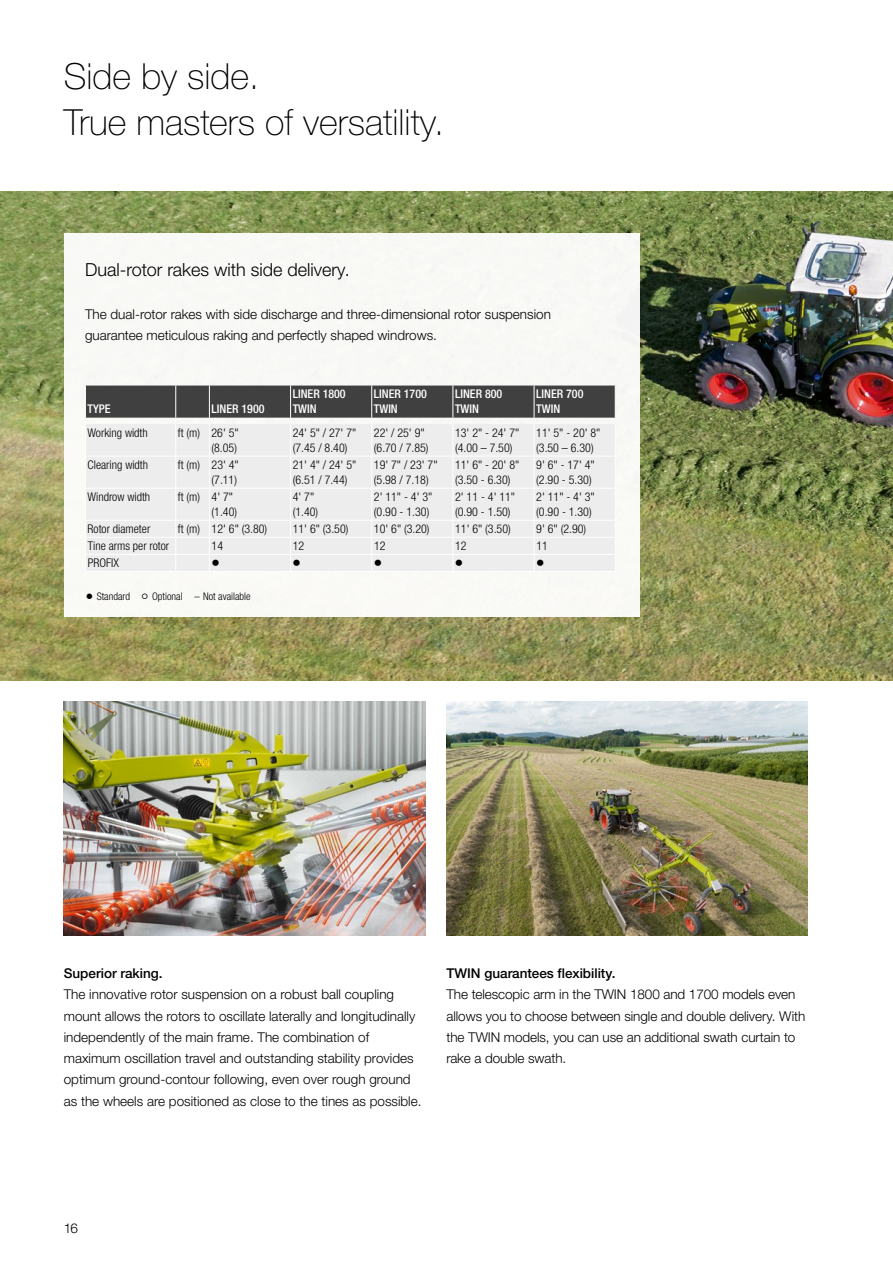
<style>
.page{position:relative;width:893px;height:1263px;background:#fff}
.page>*{position:absolute;margin:0;border:0;box-sizing:border-box;transform-origin:0 0}
.t1{font:100 36px/45px "CLAAS Helvetica Neue";color:#000}
.t2{font:300 18px "CLAAS Helvetica Neue";color:#000}
.t3{font:300 13.5px/21.3px "CLAAS Helvetica Neue";color:#000}
.t4{font:500 13.5px "CLAAS Helvetica Neue";color:#000}
.t5{font:300 condensed 12px/15px "CLAAS Helvetica Neue";color:#000}
.t6{font:500 condensed 12px/15px "CLAAS Helvetica Neue";color:#fff}
.t7{font:300 condensed 10.5px "CLAAS Helvetica Neue";color:#000}
</style>
<div class="page">
<img style="left:0;top:191px;width:893px;height:489px">
<div style="left:64px;top:233px;width:575px;height:384px;background:#f8f9f6"></div>
<div style="left:86px;top:386px;width:529px;height:32px;background:#404040"></div>
<div style="left:86px;top:424px;width:528px;height:147px;background:#ededed"></div>
<hr style="left:175px;top:386px;width:1px;height:32px;background:#fff">
<hr style="left:209px;top:386px;width:1px;height:32px;background:#fff">
<hr style="left:290px;top:386px;width:1px;height:32px;background:#fff">
<hr style="left:371px;top:386px;width:1px;height:32px;background:#fff">
<hr style="left:453px;top:386px;width:1px;height:32px;background:#fff">
<hr style="left:534px;top:386px;width:1px;height:32px;background:#fff">
<hr style="left:615px;top:386px;width:1px;height:32px;background:#fff">
<hr style="left:85px;top:424px;width:1px;height:32px;background:#fff">
<hr style="left:85px;top:456px;width:1px;height:32px;background:#fff">
<hr style="left:85px;top:488px;width:1px;height:32px;background:#fff">
<hr style="left:85px;top:386px;width:1px;height:32px;background:#fff">
<hr style="left:175px;top:424px;width:1px;height:32px;background:#fff">
<hr style="left:209px;top:424px;width:1px;height:32px;background:#fff">
<hr style="left:290px;top:424px;width:1px;height:32px;background:#fff">
<hr style="left:371px;top:424px;width:1px;height:32px;background:#fff">
<hr style="left:453px;top:424px;width:1px;height:32px;background:#fff">
<hr style="left:534px;top:424px;width:1px;height:32px;background:#fff">
<hr style="left:615px;top:424px;width:1px;height:32px;background:#fff">
<hr style="left:85px;top:456px;width:91px;height:1px;background:#fff">
<hr style="left:176px;top:456px;width:33px;height:1px;background:#fff">
<hr style="left:175px;top:456px;width:1px;height:32px;background:#fff">
<hr style="left:209px;top:456px;width:82px;height:1px;background:#fff">
<hr style="left:291px;top:456px;width:81px;height:1px;background:#fff">
<hr style="left:372px;top:456px;width:81px;height:1px;background:#fff">
<hr style="left:453px;top:456px;width:81px;height:1px;background:#fff">
<hr style="left:534px;top:456px;width:82px;height:1px;background:#fff">
<hr style="left:615px;top:456px;width:1px;height:32px;background:#fff">
<hr style="left:209px;top:456px;width:1px;height:32px;background:#fff">
<hr style="left:290px;top:456px;width:1px;height:32px;background:#fff">
<hr style="left:371px;top:456px;width:1px;height:32px;background:#fff">
<hr style="left:453px;top:456px;width:1px;height:32px;background:#fff">
<hr style="left:534px;top:456px;width:1px;height:32px;background:#fff">
<hr style="left:85px;top:488px;width:91px;height:1px;background:#fff">
<hr style="left:176px;top:488px;width:33px;height:1px;background:#fff">
<hr style="left:175px;top:488px;width:1px;height:32px;background:#fff">
<hr style="left:209px;top:488px;width:82px;height:1px;background:#fff">
<hr style="left:291px;top:488px;width:81px;height:1px;background:#fff">
<hr style="left:372px;top:488px;width:81px;height:1px;background:#fff">
<hr style="left:453px;top:488px;width:81px;height:1px;background:#fff">
<hr style="left:534px;top:488px;width:82px;height:1px;background:#fff">
<hr style="left:615px;top:488px;width:1px;height:32px;background:#fff">
<hr style="left:209px;top:488px;width:1px;height:32px;background:#fff">
<hr style="left:290px;top:488px;width:1px;height:32px;background:#fff">
<hr style="left:371px;top:488px;width:1px;height:32px;background:#fff">
<hr style="left:453px;top:488px;width:1px;height:32px;background:#fff">
<hr style="left:534px;top:488px;width:1px;height:32px;background:#fff">
<hr style="left:85px;top:520px;width:91px;height:1px;background:#fff">
<hr style="left:176px;top:520px;width:33px;height:1px;background:#fff">
<hr style="left:209px;top:520px;width:82px;height:1px;background:#fff">
<hr style="left:291px;top:520px;width:81px;height:1px;background:#fff">
<hr style="left:372px;top:520px;width:81px;height:1px;background:#fff">
<hr style="left:453px;top:520px;width:81px;height:1px;background:#fff">
<hr style="left:534px;top:520px;width:82px;height:1px;background:#fff">
<hr style="left:85px;top:537px;width:91px;height:1px;background:#fff">
<hr style="left:176px;top:537px;width:33px;height:1px;background:#fff">
<hr style="left:209px;top:537px;width:82px;height:1px;background:#fff">
<hr style="left:291px;top:537px;width:81px;height:1px;background:#fff">
<hr style="left:372px;top:537px;width:81px;height:1px;background:#fff">
<hr style="left:453px;top:537px;width:81px;height:1px;background:#fff">
<hr style="left:534px;top:537px;width:82px;height:1px;background:#fff">
<hr style="left:85px;top:554px;width:91px;height:1px;background:#fff">
<hr style="left:176px;top:554px;width:33px;height:1px;background:#fff">
<svg style="left:175px;top:521px;width:1px;height:50px"></svg>
<hr style="left:209px;top:554px;width:82px;height:1px;background:#fff">
<hr style="left:291px;top:554px;width:81px;height:1px;background:#fff">
<hr style="left:372px;top:554px;width:81px;height:1px;background:#fff">
<hr style="left:453px;top:554px;width:81px;height:1px;background:#fff">
<hr style="left:534px;top:554px;width:82px;height:1px;background:#fff">
<svg style="left:209px;top:521px;width:1px;height:50px"></svg>
<svg style="left:290px;top:521px;width:1px;height:50px"></svg>
<svg style="left:371px;top:521px;width:1px;height:50px"></svg>
<svg style="left:453px;top:521px;width:1px;height:50px"></svg>
<svg style="left:534px;top:521px;width:1px;height:50px"></svg>
<hr style="left:85px;top:571px;width:91px;height:1px;background:#fff">
<hr style="left:176px;top:571px;width:33px;height:1px;background:#fff">
<hr style="left:209px;top:571px;width:82px;height:1px;background:#fff">
<hr style="left:291px;top:571px;width:81px;height:1px;background:#fff">
<hr style="left:372px;top:571px;width:81px;height:1px;background:#fff">
<hr style="left:453px;top:571px;width:81px;height:1px;background:#fff">
<hr style="left:534px;top:571px;width:82px;height:1px;background:#fff">
<img style="left:64px;top:702px;width:361px;height:233px">
<img style="left:446px;top:702px;width:362px;height:233px">
<h1 class="t1" style="left:64px;top:55px;width:382px">Side by side.<br>True masters of versatility.</h1>
<h2 class="t2" style="left:85px;top:258px;width:266px">Dual-rotor rakes with side delivery.</h2>
<p class="t3" style="left:85px;top:304px;width:467px">The dual-rotor rakes with side discharge and three-dimensional rotor suspension guarantee meticulous raking and perfectly shaped windrows.</p>
<p class="t6" style="left:88px;top:402px;width:25px">TYPE</p>
<p class="t6" style="left:212px;top:402px;width:55px">LINER 1900</p>
<p class="t6" style="left:293px;top:387px;width:55px">LINER 1800<br>TWIN</p>
<p class="t6" style="left:374px;top:387px;width:55px">LINER 1700<br>TWIN</p>
<p class="t6" style="left:455px;top:387px;width:49px">LINER 800<br>TWIN</p>
<p class="t6" style="left:536px;top:387px;width:49px">LINER 700<br>TWIN</p>
<p class="t5" style="left:88px;top:425px;width:62px">Working width</p>
<p class="t5" style="left:178px;top:425px;width:62px;text-align:right">ft (m) 26' 5" (8.05)</p>
<p class="t5" style="left:293px;top:425px;width:65px">24' 5" / 27' 7" (7.45 / 8.40)</p>
<p class="t5" style="left:374px;top:425px;width:56px">22' / 25' 9" (6.70 / 7.85)</p>
<p class="t5" style="left:455px;top:425px;width:66px">13' 2" - 24' 7" (4.00 – 7.50)</p>
<p class="t5" style="left:536px;top:425px;width:66px">11' 5" - 20' 8" (3.50 – 6.30)</p>
<p class="t5" style="left:88px;top:457px;width:62px">Clearing width</p>
<p class="t5" style="left:178px;top:457px;width:62px;text-align:right">ft (m) 23' 4" (7.11)</p>
<p class="t5" style="left:293px;top:457px;width:65px">21' 4" / 24' 5" (6.51 / 7.44)</p>
<p class="t5" style="left:374px;top:457px;width:65px">19' 7" / 23' 7" (5.98 / 7.18)</p>
<p class="t5" style="left:455px;top:457px;width:66px">11' 6" - 20' 8" (3.50 - 6.30)</p>
<p class="t5" style="left:536px;top:457px;width:60px">9' 6" - 17' 4" (2.90 - 5.30)</p>
<p class="t5" style="left:88px;top:489px;width:64px">Windrow width</p>
<p class="t5" style="left:212px;top:489px;width:27px;text-indent:-34px">ft (m) 4' 7" (1.40)</p>
<p class="t5" style="left:293px;top:489px;width:27px">4' 7" (1.40)</p>
<p class="t5" style="left:374px;top:489px;width:60px">2' 11" - 4' 3" (0.90 - 1.30)</p>
<p class="t5" style="left:455px;top:489px;width:62px">2' 11 - 4' 11" (0.90 - 1.50)</p>
<p class="t5" style="left:536px;top:489px;width:60px">2' 11" - 4' 3" (0.90 - 1.30)</p>
<p class="t5" style="left:88px;top:521px;width:64px">Rotor diameter</p>
<p class="t5" style="left:178px;top:521px;width:91px">ft (m) 12' 6" (3.80)</p>
<p class="t5" style="left:293px;top:521px;width:57px">11' 6" (3.50)</p>
<p class="t5" style="left:374px;top:521px;width:57px">10' 6" (3.20)</p>
<p class="t5" style="left:455px;top:521px;width:57px">11' 6" (3.50)</p>
<p class="t5" style="left:536px;top:521px;width:51px">9' 6" (2.90)</p>
<p class="t5" style="left:88px;top:539px;width:83px">Tine arms per rotor</p>
<p class="t5" style="left:212px;top:539px;width:13px">14</p>
<p class="t5" style="left:293px;top:539px;width:13px">12</p>
<p class="t5" style="left:374px;top:539px;width:13px">12</p>
<p class="t5" style="left:455px;top:539px;width:13px">12</p>
<p class="t5" style="left:536px;top:539px;width:13px">11</p>
<p class="t5" style="left:88px;top:556px;width:33px">PROFIX</p>
<p class="t5" style="left:212px;top:556px;width:9px">●</p>
<p class="t5" style="left:293px;top:556px;width:9px">●</p>
<p class="t5" style="left:374px;top:556px;width:9px">●</p>
<p class="t5" style="left:455px;top:556px;width:9px">●</p>
<p class="t5" style="left:536px;top:556px;width:9px">●</p>
<p class="t7" style="left:86px;top:590px;width:166px">● Standard ○ Optional – Not available</p>
<p class="t4" style="left:64px;top:964px;width:100px">Superior raking.</p>
<p class="t3" style="left:64px;top:984px;width:359px">The innovative rotor suspension on a robust ball coupling mount allows the rotors to oscillate laterally and longitudinally independently of the main frame. The combination of maximum oscillation travel and outstanding stability provides optimum ground-contour following, even over rough ground as the wheels are positioned as close to the tines as possible.</p>
<p class="t4" style="left:446px;top:964px;width:171px">TWIN guarantees flexibility.</p>
<p class="t3" style="left:446px;top:984px;width:360px">The telescopic arm in the TWIN 1800 and 1700 models even allows you to choose between single and double delivery. With the TWIN models, you can use an additional swath curtain to rake a double swath.</p>
<p class="t3" style="left:64px;top:1218px;width:16px">16</p>
</div>
